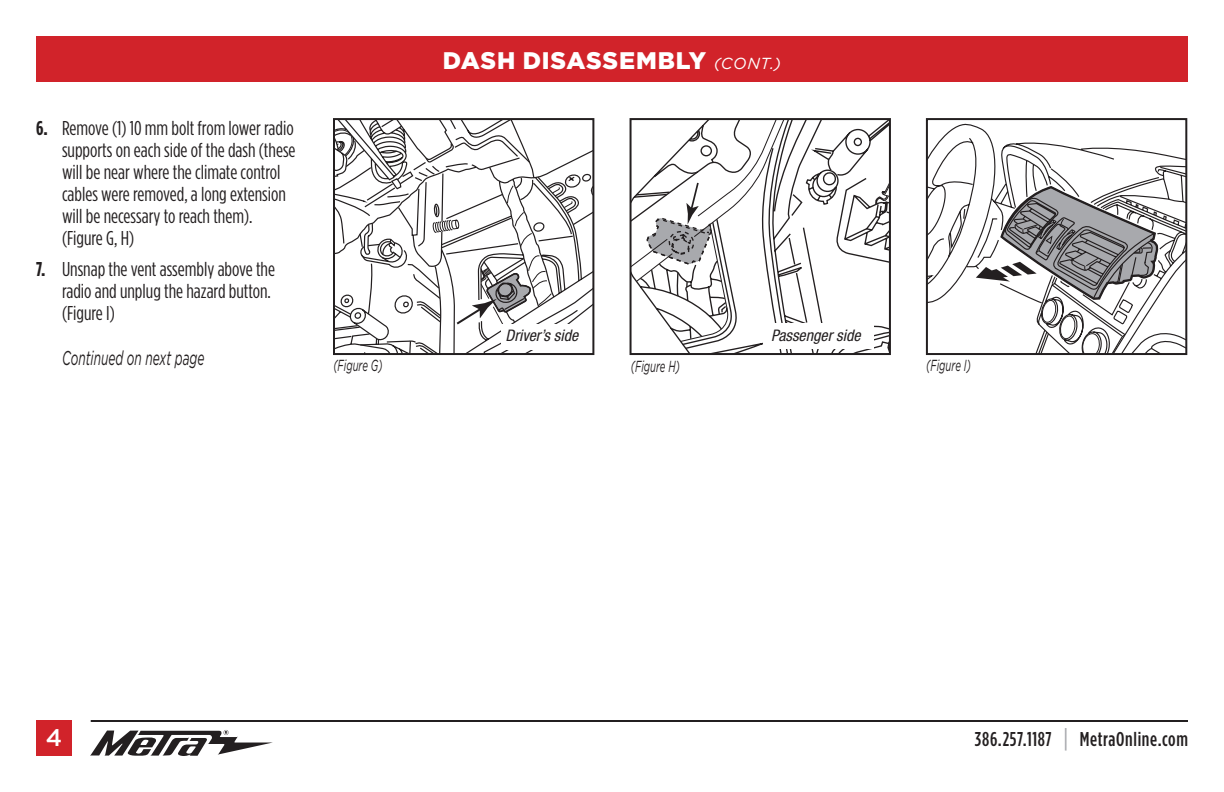
<style>
.page{position:relative;width:1224px;height:792px;background:#fff}
.page>*{position:absolute;margin:0;border:0;box-sizing:border-box;transform-origin:0 0}
.t1{font:900 24px "Gotham";letter-spacing:.03em;color:#fff}
.t2{font:500 24px "Gotham";color:#fff}
.t3{font:20px/22px "Gotham Condensed";color:#231f20}
.t4{font:500 20px "Gotham Condensed";letter-spacing:.03em;color:#231f20}
.t5{font:italic 20px "Gotham";color:#231f20;scale:.6 1}
.t6{font:italic 16px "Gotham";color:#231f20;scale:.6 1}
.t7{font:italic condensed 16px "Helvetica Neue";color:#231f20}
.s1{font-weight:700}
.s2{font-weight:400;font-style:italic;font-size:16px}
.s3{font-size:26px;color:#a8a9ad}
</style>
<div class="page">
<div style="left:36px;top:36px;width:1152px;height:45px;background:#d1232a"></div>
<svg style="left:90px;top:730px;width:183px;height:26px"></svg>
<hr style="left:91px;top:720px;width:1097px;height:2px;background:#231f20">
<div style="left:36px;top:720px;width:36px;height:36px;background:#d1232a"></div>
<svg style="left:336px;top:121px;width:255px;height:231px"></svg>
<div style="left:333px;top:118px;width:261px;height:237px;border:2px solid #231f20"></div>
<svg style="left:633px;top:121px;width:255px;height:231px"></svg>
<div style="left:630px;top:118px;width:261px;height:237px;border:2px solid #231f20"></div>
<svg style="left:930px;top:124px;width:226px;height:29px"></svg>
<svg style="left:929px;top:153px;width:255px;height:195px"></svg>
<svg style="left:976px;top:187px;width:183px;height:165px"></svg>
<div style="left:926px;top:118px;width:261px;height:237px;border:2px solid #231f20"></div>
<div style="left:501px;top:324px;width:82px;height:26px;background:#fff"></div>
<div style="left:505px;top:328px;width:79px;height:20px;background:#fff"></div>
<div style="left:768px;top:323px;width:105px;height:25px;background:#fff"></div>
<p class="t3" style="left:62px;top:117px;width:235px;text-indent:-26px"><span class="s1">6.</span> Remove (1) 10 mm bolt from lower radio supports on each side of the dash (these will be near where the climate control cables were removed, a long extension will be necessary to reach them). (Figure G, H)</p>
<p class="t3" style="left:62px;top:258px;width:215px;text-indent:-26px"><span class="s1">7.</span> Unsnap the vent assembly above the radio and unplug the hazard button. (Figure I)</p>
<p class="t5" style="left:62px;top:347px;width:239px">Continued on next page</p>
<p class="t1" style="left:443px;top:47px;width:340px">DASH DISASSEMBLY <span class="s2">(CONT.)</span></p>
<p class="t7" style="left:505px;top:326px;width:74px">Driver’s side</p>
<p class="t7" style="left:771px;top:326px;width:91px">Passenger side</p>
<p class="t6" style="left:333px;top:357px;width:84px">(Figure G)</p>
<p class="t6" style="left:631px;top:358px;width:83px">(Figure H)</p>
<p class="t6" style="left:926px;top:357px;width:76px">(Figure I)</p>
<p class="t2" style="left:46px;top:724px;width:18px">4</p>
<p class="t4" style="left:975px;top:728px;width:215px">386.257.1187 <span class="s3">|</span> MetraOnline.com</p>
</div>
